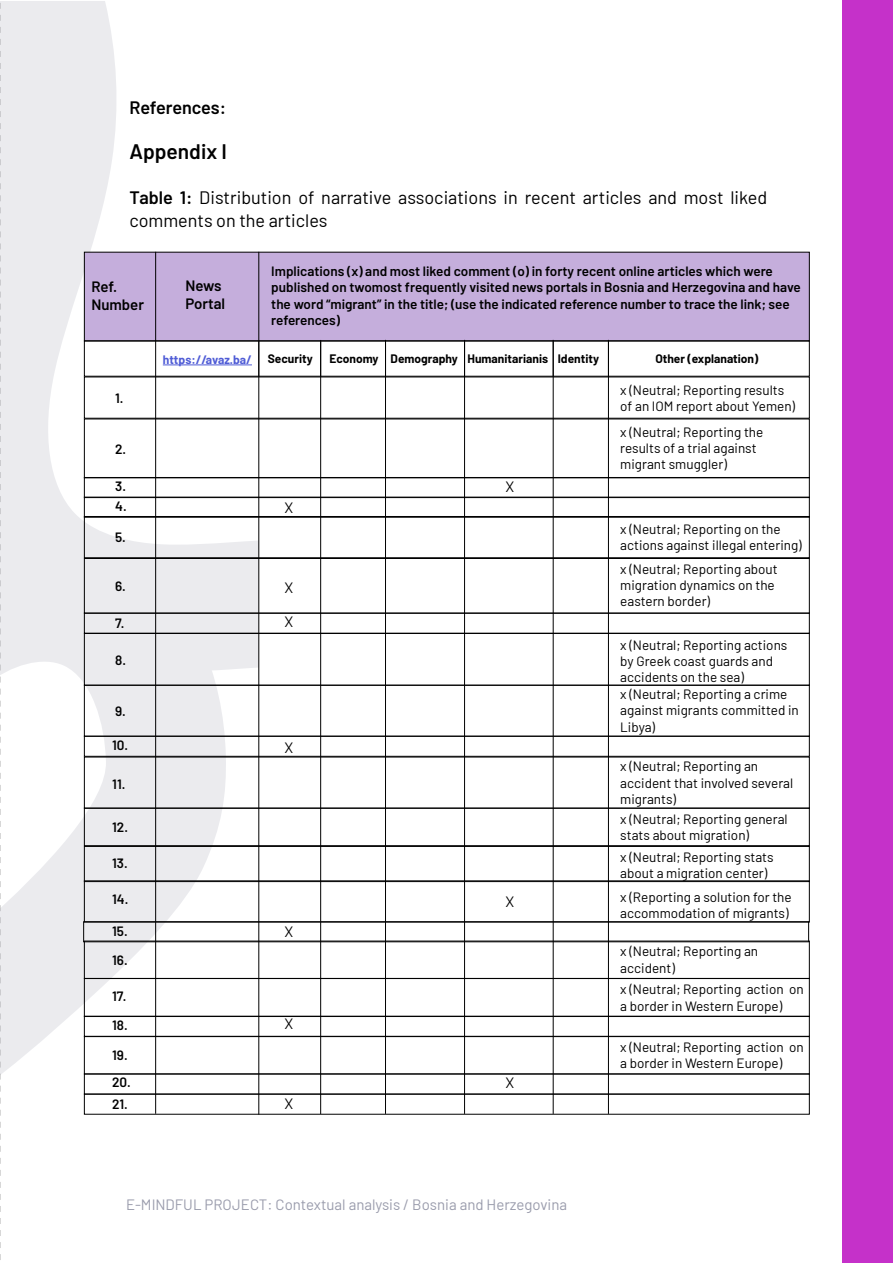
<style>
.page{position:relative;width:893px;height:1263px;background:#fff}
.page>*{position:absolute;margin:0;border:0;box-sizing:border-box;transform-origin:0 0}
.t1{font:600 21px "Barlow";color:#000}
.t2{font:18px/22.5px "Barlow";color:#000}
.t3{font:600 18px "Barlow";letter-spacing:-.005em;color:#000}
.t4{font:15px "Barlow";color:#9a9cac}
.t5{font:600 15px "Barlow";color:#000}
.t6{font:15px "Barlow";color:#000}
.t7{font:13.5px/16.2px "Barlow";color:#000}
.t8{font:600 13.5px/16.2px "Barlow";color:#000}
.t9{font:700 12px "Barlow";color:#000}
.t10{font:700 12px "Barlow";color:#4f5cd6}
.s1{font-weight:600}
</style>
<div class="page">
<div style="left:842px;top:0;width:51px;height:1263px;background:#c531c9"></div>
<svg style="left:0;top:672px;width:227px;height:576px"></svg>
<svg style="left:0;top:1px;width:258px;height:671px;fill:#ebebee"></svg>
<div style="left:84px;top:252px;width:726px;height:89px;background:#c5aedc;border:1px solid #000"></div>
<div style="left:84px;top:341px;width:726px;height:36px;border:1px solid #000"></div>
<div style="left:84px;top:377px;width:726px;height:42px;border:1px solid #000"></div>
<div style="left:84px;top:516px;width:726px;height:42px;border:1px solid #000"></div>
<div style="left:84px;top:633px;width:726px;height:53px;border:1px solid #000"></div>
<div style="left:84px;top:808px;width:726px;height:38px;border:1px solid #000"></div>
<div style="left:84px;top:846px;width:726px;height:36px;border:1px solid #000"></div>
<div style="left:84px;top:880px;width:726px;height:42px;border:1px solid #000"></div>
<div style="left:84px;top:978px;width:726px;height:39px;border:1px solid #000"></div>
<div style="left:84px;top:685px;width:726px;height:52px;border:1px solid #000"></div>
<div style="left:84px;top:558px;width:726px;height:56px;border:1px solid #000"></div>
<div style="left:84px;top:477px;width:726px;height:21px;border:1px solid #000"></div>
<div style="left:84px;top:613px;width:726px;height:20px;border:1px solid #000"></div>
<div style="left:84px;top:736px;width:726px;height:21px;border:1px solid #000"></div>
<div style="left:83px;top:921px;width:726px;height:21px;border:1px solid #000"></div>
<div style="left:84px;top:1016px;width:726px;height:21px;border:1px solid #000"></div>
<div style="left:84px;top:1073px;width:726px;height:21px;border:1px solid #000"></div>
<div style="left:84px;top:1094px;width:726px;height:20px;border:1px solid #000"></div>
<div style="left:84px;top:497px;width:726px;height:21px;border:1px solid #000"></div>
<hr style="left:155px;top:252px;width:1px;height:862px;background:#000">
<hr style="left:258px;top:252px;width:1px;height:862px;background:#000">
<hr style="left:320px;top:340px;width:1px;height:774px;background:#000">
<hr style="left:385px;top:340px;width:1px;height:774px;background:#000">
<hr style="left:464px;top:340px;width:1px;height:774px;background:#000">
<hr style="left:553px;top:340px;width:1px;height:774px;background:#000">
<hr style="left:608px;top:340px;width:1px;height:774px;background:#000">
<hr style="left:163px;top:365px;width:89px;height:1px;background:#4f5cd6">
<p class="t3" style="left:129px;top:94px;width:98px">References:</p>
<p class="t1" style="left:129px;top:136px;width:99px">Appendix I</p>
<p class="t2" style="left:129px;top:185px;width:639px"><span class="s1">Table 1:</span> Distribution of narrative associations in recent articles and most liked comments on the articles</p>
<p class="t8" style="left:271px;top:262px;width:531px">Implications (x) and most liked comment (o) in forty recent online articles which were published on twomost frequently visited news portals in Bosnia and Herzegovina and have the word “migrant” in the title; (use the indicated reference number to trace the link; see references)</p>
<p class="t5" style="left:185px;top:275px;width:38px">News</p>
<p class="t5" style="left:185px;top:293px;width:41px">Portal</p>
<p class="t5" style="left:91px;top:276px;width:28px">Ref.</p>
<p class="t5" style="left:91px;top:294px;width:54px">Number</p>
<p class="t10" style="left:163px;top:351px;width:91px">https://avaz.ba/</p>
<p class="t9" style="left:268px;top:349px;width:46px">Security</p>
<p class="t9" style="left:330px;top:349px;width:271px">Economy Demography Humanitarianis Identity</p>
<p class="t9" style="left:655px;top:349px;width:104px">Other (explanation)</p>
<p class="t7" style="left:620px;top:381px;width:165px">x (Neutral; Reporting results</p>
<p class="t7" style="left:620px;top:397px;width:176px">of an IOM report about Yemen)</p>
<p class="t7" style="left:620px;top:423px;width:145px">x (Neutral; Reporting the results of a trial against migrant smuggler)</p>
<p class="t8" style="left:115px;top:389px;width:10px">1.</p>
<p class="t8" style="left:115px;top:440px;width:13px">2.</p>
<p class="t8" style="left:115px;top:477px;width:12px">3.</p>
<p class="t6" style="left:506px;top:476px;width:10px">X</p>
<p class="t8" style="left:115px;top:497px;width:13px">4.</p>
<p class="t8" style="left:115px;top:528px;width:12px">5.</p>
<p class="t8" style="left:115px;top:576px;width:12px">6.</p>
<p class="t8" style="left:115px;top:614px;width:11px">7.</p>
<p class="t8" style="left:115px;top:650px;width:12px">8.</p>
<p class="t8" style="left:115px;top:702px;width:12px">9.</p>
<p class="t8" style="left:112px;top:736px;width:18px">10.</p>
<p class="t8" style="left:112px;top:775px;width:15px">11.</p>
<p class="t8" style="left:112px;top:818px;width:17px">12.</p>
<p class="t8" style="left:112px;top:854px;width:17px">13.</p>
<p class="t8" style="left:112px;top:890px;width:18px">14.</p>
<p class="t8" style="left:112px;top:922px;width:17px">15.</p>
<p class="t8" style="left:112px;top:950px;width:17px">16.</p>
<p class="t8" style="left:112px;top:987px;width:16px">17.</p>
<p class="t8" style="left:112px;top:1016px;width:17px">18.</p>
<p class="t8" style="left:112px;top:1046px;width:17px">19.</p>
<p class="t8" style="left:112px;top:1073px;width:20px">20.</p>
<p class="t8" style="left:112px;top:1095px;width:17px">21.</p>
<p class="t6" style="left:284px;top:497px;width:10px">X</p>
<p class="t6" style="left:284px;top:576px;width:10px">X</p>
<p class="t6" style="left:284px;top:611px;width:10px">X</p>
<p class="t6" style="left:284px;top:737px;width:10px">X</p>
<p class="t6" style="left:284px;top:920px;width:10px">X</p>
<p class="t6" style="left:284px;top:1013px;width:10px">X</p>
<p class="t6" style="left:284px;top:1092px;width:10px">X</p>
<p class="t6" style="left:506px;top:890px;width:10px">X</p>
<p class="t6" style="left:506px;top:1072px;width:10px">X</p>
<p class="t4" style="left:126px;top:1194px;width:443px">E-MINDFUL PROJECT: Contextual analysis / Bosnia and Herzegovina</p>
<p class="t7" style="left:620px;top:519px;width:183px">x (Neutral; Reporting on the actions against illegal entering)</p>
<p class="t7" style="left:620px;top:560px;width:159px">x (Neutral; Reporting about migration dynamics on the eastern border)</p>
<p class="t7" style="left:620px;top:636px;width:169px">x (Neutral; Reporting actions by Greek coast guards and accidents on the sea)</p>
<p class="t7" style="left:620px;top:685px;width:180px">x (Neutral; Reporting a crime against migrants committed in<br>Libya)</p>
<p class="t7" style="left:620px;top:757px;width:174px">x (Neutral; Reporting an accident that involved several migrants)</p>
<p class="t7" style="left:620px;top:810px;width:169px">x (Neutral; Reporting general stats about migration)</p>
<p class="t7" style="left:620px;top:848px;width:155px">x (Neutral; Reporting stats about a migration center)</p>
<p class="t7" style="left:620px;top:888px;width:173px">x (Reporting a solution for the</p>
<p class="t7" style="left:620px;top:904px;width:170px">accommodation of migrants)</p>
<p class="t7" style="left:620px;top:942px;width:139px">x (Neutral; Reporting an accident)</p>
<p class="t7" style="left:620px;top:980px;width:185px">x (Neutral; Reporting action on a border in Western Europe)</p>
<p class="t7" style="left:620px;top:1038px;width:185px">x (Neutral; Reporting action on a border in Western Europe)</p>
</div>
